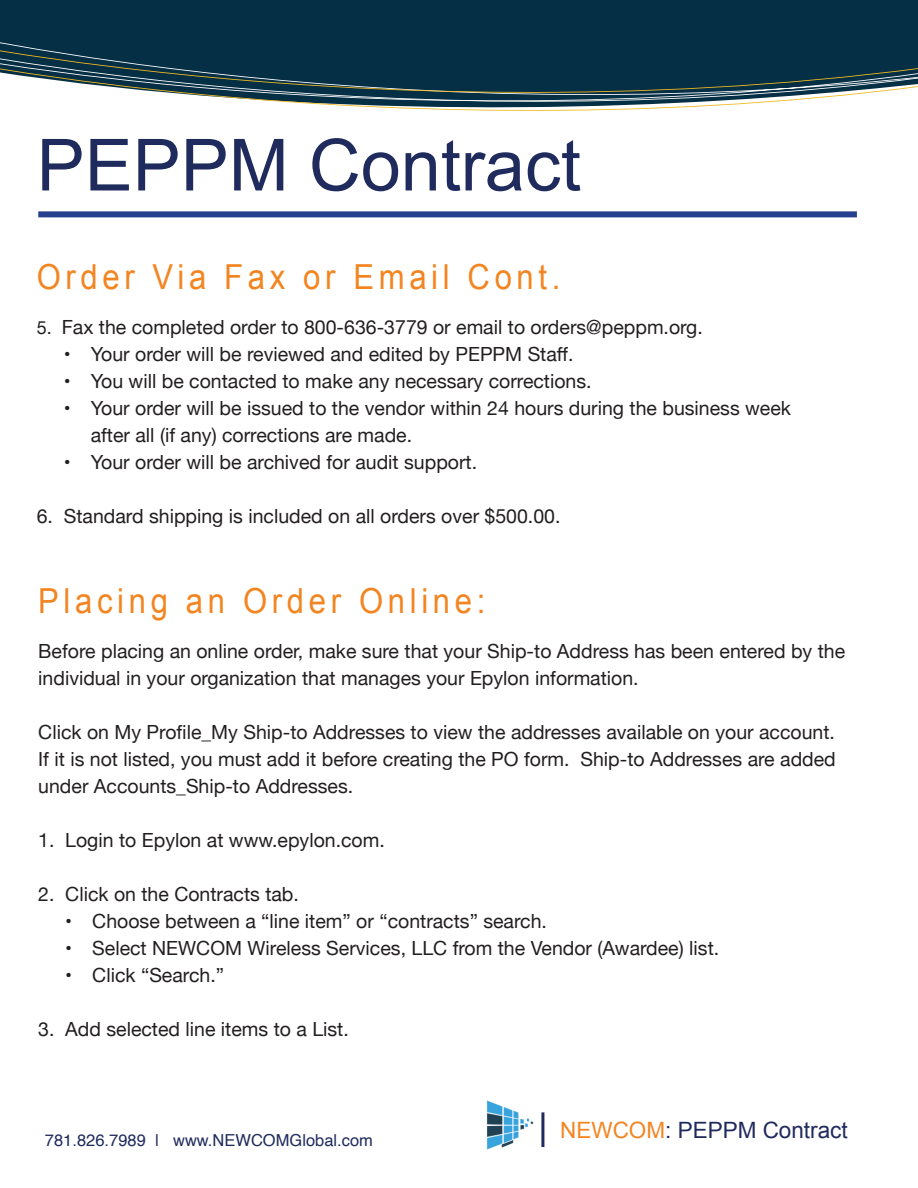
<style>
.page{position:relative;width:918px;height:1188px;background:#fff}
.page>*{position:absolute;margin:0;border:0;box-sizing:border-box;transform-origin:0 0}
.t1{font:72px "Arial";color:#202b5d}
.t2{font:34.5px "Arial";letter-spacing:.15em;color:#f38521;scale:.9 1}
.t3{font:22.5px "Arial";color:#202a5d}
.t4{font:19.5px/27px "Helvetica Neue";color:#231f20}
.t5{font:16.5px "Helvetica";color:#202b5d}
.s1{font-size:18px}
.s2{color:#f38521}
</style>
<div class="page">
<svg style="left:0;top:1px;width:918px;height:110px;background:#2c4e5e"></svg>
<div style="left:38px;top:211px;width:819px;height:6px;background:#253f8e"></div>
<img style="left:487px;top:1100px;width:47px;height:50px">
<hr style="left:541px;top:1112px;width:3px;height:35px;background:#202a5d">
<p class="t1" style="left:37px;top:118px;width:546px">PEPPM Contract</p>
<p class="t2" style="left:37px;top:254px;width:583px">Order Via Fax or Email Cont.</p>
<p class="t4" style="left:37px;top:314px;width:668px"><span class="s1">5.</span> Fax the completed order to 800-636-3779 or email to orders@peppm.org.</p>
<p class="t4" style="left:64px;top:341px;width:511px">• Your order will be reviewed and edited by PEPPM Staff.</p>
<p class="t4" style="left:64px;top:368px;width:529px">• You will be contacted to make any necessary corrections.</p>
<p class="t4" style="left:91px;top:395px;width:702px;text-indent:-27px">• Your order will be issued to the vendor within 24 hours during the business week after all (if any) corrections are made.</p>
<p class="t4" style="left:64px;top:449px;width:415px">• Your order will be archived for audit support.</p>
<p class="t4" style="left:37px;top:503px;width:525px">6. Standard shipping is included on all orders over $500.00.</p>
<p class="t2" style="left:38px;top:578px;width:498px">Placing an Order Online:</p>
<p class="t4" style="left:38px;top:638px;width:808px">Before placing an online order, make sure that your Ship-to Address has been entered by the individual in your organization that manages your Epylon information.</p>
<p class="t4" style="left:38px;top:719px;width:798px">Click on My Profile_My Ship-to Addresses to view the addresses available on your account.</p>
<p class="t4" style="left:38px;top:746px;width:799px">If it is not listed, you must add it before creating the PO form. Ship-to Addresses are added under Accounts_Ship-to Addresses.</p>
<p class="t4" style="left:38px;top:827px;width:348px">1. Login to Epylon at www.epylon.com.</p>
<p class="t4" style="left:38px;top:881px;width:262px">2. Click on the Contracts tab.</p>
<p class="t4" style="left:65px;top:908px;width:483px">• Choose between a “line item” or “contracts” search.</p>
<p class="t4" style="left:65px;top:935px;width:655px">• Select NEWCOM Wireless Services, LLC from the Vendor (Awardee) list.</p>
<p class="t4" style="left:65px;top:962px;width:160px">• Click “Search.”</p>
<p class="t4" style="left:38px;top:1016px;width:312px">3. Add selected line items to a List.</p>
<p class="t5" style="left:45px;top:1128px;width:330px">781.826.7989 | www.NEWCOMGlobal.com</p>
<p class="t3" style="left:560px;top:1115px;width:289px"><span class="s2">NEWCOM</span>: PEPPM Contract</p>
</div>
